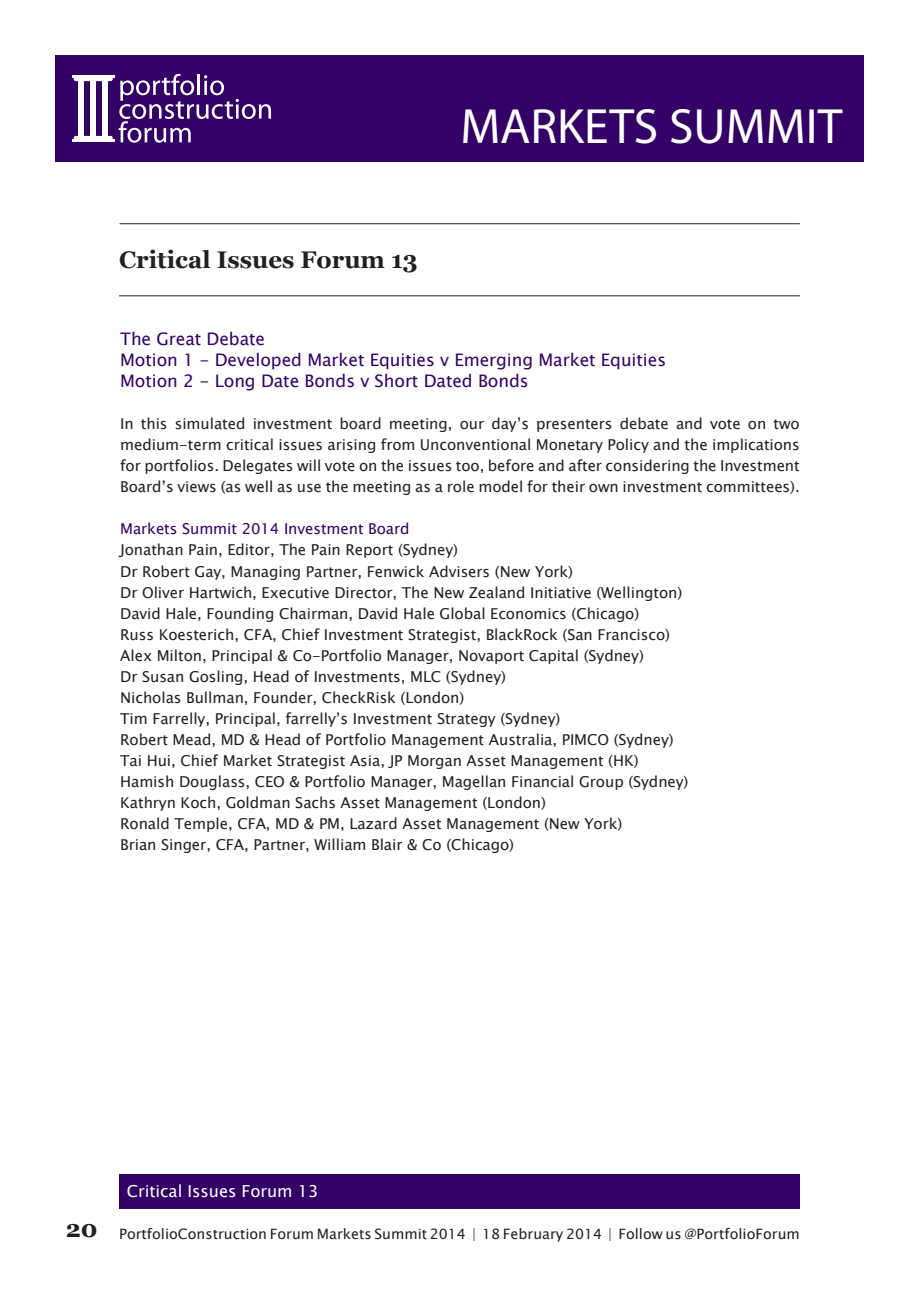
<style>
.page{position:relative;width:919px;height:1289px;background:#fff}
.page>*{position:absolute;margin:0;border:0;box-sizing:border-box;transform-origin:0 0}
.t1{font:49.8px "Myriad Pro";color:#fff}
.t2{font:700 24px "Georgia";color:#231f20}
.t3{font:17.25px/21px "Lucida Sans Unicode";letter-spacing:-.005em;color:#306}
.t4{font:16.5px "Lucida Sans Unicode";letter-spacing:-.005em;color:#fff}
.t5{font:15px/21px "Lucida Sans Unicode";letter-spacing:-.005em;color:#231f20;text-align:justify}
.t6{font:15px "Lucida Sans Unicode";letter-spacing:-.005em;color:#306}
.t7{font:14.25px "Lucida Sans Unicode";color:#231f20}
</style>
<div class="page">
<div style="left:55px;top:55px;width:808px;height:107px;background:#306"></div>
<svg style="left:119px;top:74px;width:152px;height:69px"></svg>
<hr style="left:72px;top:75px;width:42px;height:3px;background:#fff">
<div style="left:74px;top:76px;width:39px;height:5px;background:#fff;border-radius:2px"></div>
<div style="left:74px;top:136px;width:39px;height:5px;background:#fff;border-radius:2px"></div>
<div style="left:78px;top:81px;width:6px;height:56px;background:#fff"></div>
<div style="left:102px;top:81px;width:6px;height:56px;background:#fff"></div>
<div style="left:90px;top:81px;width:6px;height:56px;background:#fff"></div>
<hr style="left:72px;top:139px;width:42px;height:3px;background:#fff">
<div style="left:119px;top:1174px;width:680px;height:34px;background:#306"></div>
<hr style="left:119px;top:223px;width:680px;height:1px;background:#231f20">
<hr style="left:119px;top:295px;width:680px;height:1px;background:#231f20">
<h2 class="t2" style="left:119px;top:244px;width:300px">Critical Issues Forum 13</h2>
<h1 class="t1" style="left:460px;top:96px;width:383px">MARKETS SUMMIT</h1>
<p class="t3" style="left:120px;top:329px;width:547px">The Great Debate<br>Motion 1 - Developed Market Equities v Emerging Market Equities<br>Motion 2 - Long Date Bonds v Short Dated Bonds</p>
<p class="t5" style="left:120px;top:413px;width:681px">In this simulated investment board meeting, our day’s presenters debate and vote on two medium-term critical issues arising from Unconventional Monetary Policy and the implications for portfolios. Delegates will vote on the issues too, before and after considering the Investment Board’s views (as well as use the meeting as a role model for their own investment committees).</p>
<p class="t6" style="left:120px;top:517px;width:291px">Markets Summit 2014 Investment Board</p>
<p class="t5" style="left:120px;top:539px;width:569px;text-align:left">Jonathan Pain, Editor, The Pain Report (Sydney)<br>Dr Robert Gay, Managing Partner, Fenwick Advisers (New York)<br>Dr Oliver Hartwich, Executive Director, The New Zealand Initiative (Wellington)<br>David Hale, Founding Chairman, David Hale Global Economics (Chicago)<br>Russ Koesterich, CFA, Chief Investment Strategist, BlackRock (San Francisco)<br>Alex Milton, Principal &amp; Co-Portfolio Manager, Novaport Capital (Sydney)<br>Dr Susan Gosling, Head of Investments, MLC (Sydney)<br>Nicholas Bullman, Founder, CheckRisk (London)<br>Tim Farrelly, Principal, farrelly’s Investment Strategy (Sydney)<br>Robert Mead, MD &amp; Head of Portfolio Management Australia, PIMCO (Sydney)<br>Tai Hui, Chief Market Strategist Asia, JP Morgan Asset Management (HK)<br>Hamish Douglass, CEO &amp; Portfolio Manager, Magellan Financial Group (Sydney)<br>Kathryn Koch, Goldman Sachs Asset Management (London)<br>Ronald Temple, CFA, MD &amp; PM, Lazard Asset Management (New York)<br>Brian Singer, CFA, Partner, William Blair &amp; Co (Chicago)</p>
<p class="t4" style="left:127px;top:1177px;width:193px">Critical Issues Forum 13</p>
<p class="t7" style="left:66px;top:1222px;width:735px"><sup>20</sup> PortfolioConstruction Forum Markets Summit 2014 | 18 February 2014 | Follow us @PortfolioForum</p>
</div>
